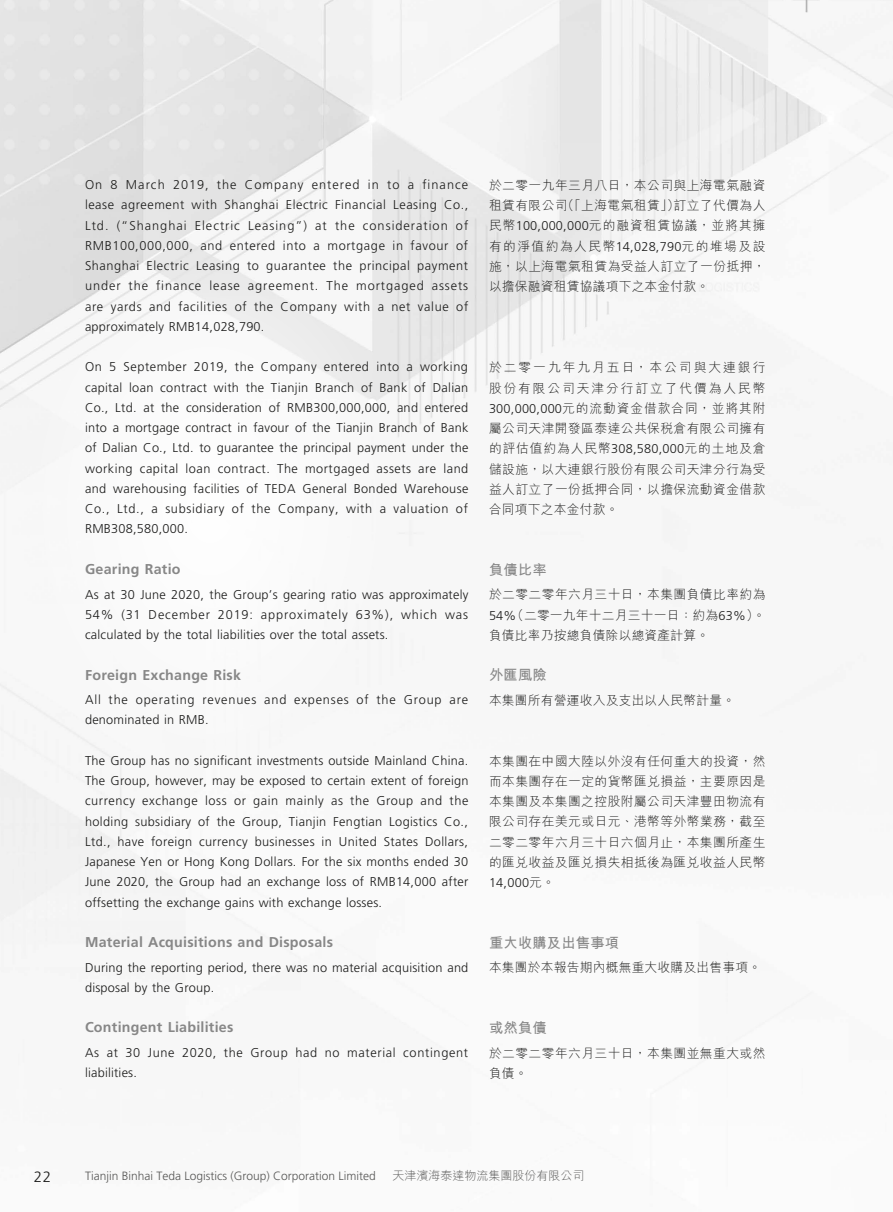
<style>
.page{position:relative;width:893px;height:1212px;background:#fff}
.page>*{position:absolute;margin:0;border:0;box-sizing:border-box;transform-origin:0 0}
.t1{font:300 15px "Frutiger LT Std";color:#1c1c1b}
.t2{font:700 14.25px "Frutiger LT Std";letter-spacing:.015em;color:#878787}
.t3{font:700 14.25px "M Hei HK";letter-spacing:.015em;color:#878787}
.t4{font:300 12.75px/20.2px "Frutiger LT Std";letter-spacing:.015em;color:#1c1c1b;text-align:justify}
.t5{font:300 12.75px/20.2px "M Hei HK";letter-spacing:.035em;color:#1c1c1b;text-align:justify}
.t6{font:300 12.75px/20.2px "Frutiger LT Std";letter-spacing:.065em;color:#1c1c1b}
.t7{font:300 12.75px/20.2px "Frutiger LT Std";letter-spacing:.055em;color:#1c1c1b}
.t8{font:300 12.75px "M Hei HK";letter-spacing:.015em;color:#1c1c1b}
.t9{font:300 12px "Frutiger LT Std";color:#575756}
.t10{font:300 12px "M Hei HK";color:#575756}
.s1{font-family:"Frutiger LT Std"}
.s2{font-family:"M Hei HK"}
</style>
<div class="page">
<img style="left:0;top:0;width:893px;height:1062px">
<p class="t4" style="left:85px;top:175px;width:385px">On 8 March 2019, the Company entered in to a finance lease agreement with Shanghai Electric Financial Leasing Co., Ltd. (“Shanghai Electric Leasing”) at the consideration of RMB100,000,000, and entered into a mortgage in favour of Shanghai Electric Leasing to guarantee the principal payment under the finance lease agreement. The mortgaged assets are yards and facilities of the Company with a net value of approximately RMB14,028,790.</p>
<p class="t4" style="left:85px;top:357px;width:385px">On 5 September 2019, the Company entered into a working capital loan contract with the Tianjin Branch of Bank of Dalian Co., Ltd. at the consideration of RMB300,000,000, and entered into a mortgage contract in favour of the Tianjin Branch of Bank of Dalian Co., Ltd. to guarantee the principal payment under the working capital loan contract. The mortgaged assets are land and warehousing facilities of TEDA General Bonded Warehouse Co., Ltd., a subsidiary of the Company, with a valuation of RMB308,580,000.</p>
<p class="t2" style="left:85px;top:561px;width:97px">Gearing Ratio</p>
<p class="t4" style="left:85px;top:584px;width:385px">As at 30 June 2020, the Group’s gearing ratio was approximately 54% (31 December 2019: approximately 63%), which was calculated by the total liabilities over the total assets.</p>
<p class="t2" style="left:85px;top:666px;width:158px">Foreign Exchange Risk</p>
<p class="t6" style="left:85px;top:690px;width:385px">All the operating revenues and expenses of the Group are denominated in RMB.</p>
<p class="t4" style="left:85px;top:750px;width:385px">The Group has no significant investments outside Mainland China.<br>The Group, however, may be exposed to certain extent of foreign currency exchange loss or gain mainly as the Group and the holding subsidiary of the Group, Tianjin Fengtian Logistics Co., Ltd., have foreign currency businesses in United States Dollars, Japanese Yen or Hong Kong Dollars. For the six months ended 30<br>June 2020, the Group had an exchange loss of RMB14,000 after offsetting the exchange gains with exchange losses.</p>
<p class="t2" style="left:85px;top:934px;width:250px">Material Acquisitions and Disposals</p>
<p class="t4" style="left:85px;top:957px;width:385px">During the reporting period, there was no material acquisition and disposal by the Group.</p>
<p class="t2" style="left:85px;top:1019px;width:150px">Contingent Liabilities</p>
<p class="t7" style="left:85px;top:1042px;width:385px">As at 30 June 2020, the Group had no material contingent liabilities.</p>
<p class="t5" style="left:489px;top:175px;width:278px">於二零一九年三月八日，本公司與上海電氣融資租賃有限公司（「上海電氣租賃」）訂立了代價為人民幣<span class="s1">100,000,000</span>元的融資租賃協議，並將其擁有的淨值約為人民幣<span class="s1">14,028,790</span>元的堆場及設施，以上海電氣租賃為受益人訂立了一份抵押，以擔保融資租賃協議項下之本金付款。</p>
<p class="t5" style="left:489px;top:357px;width:278px">於二零一九年九月五日，本公司與大連銀行股份有限公司天津分行訂立了代價為人民幣<span class="s1">300,000,000</span>元的流動資金借款合同，並將其附屬公司天津開發區泰達公共保稅倉有限公司擁有的評估值約為人民幣<span class="s1">308,580,000</span>元的土地及倉儲設施，以大連銀行股份有限公司天津分行為受益人訂立了一份抵押合同，以擔保流動資金借款合同項下之本金付款。</p>
<p class="t3" style="left:489px;top:559px;width:59px">負債比率</p>
<p class="t5" style="left:489px;top:584px;width:278px">於二零二零年六月三十日，本集團負債比率約為<span class="s1">54%</span>（二零一九年十二月三十一日：約為<span class="s1">63%</span>）。負債比率乃按總負債除以總資產計算。</p>
<p class="t3" style="left:489px;top:665px;width:59px">外匯風險</p>
<p class="t8" style="left:489px;top:691px;width:248px">本集團所有營運收入及支出以人民幣計量。</p>
<p class="t5" style="left:489px;top:750px;width:278px">本集團在中國大陸以外沒有任何重大的投資，然而本集團存在一定的貨幣匯兌損益，主要原因是本集團及本集團之控股附屬公司天津豐田物流有限公司存在美元或日元、港幣等外幣業務，截至二零二零年六月三十日六個月止，本集團所產生的匯兌收益及匯兌損失相抵後為匯兌收益人民幣</p>
<p class="t4" style="left:489px;top:873px;width:68px">14,000<span class="s2">元。</span></p>
<p class="t3" style="left:489px;top:932px;width:132px">重大收購及出售事項</p>
<p class="t8" style="left:489px;top:959px;width:274px">本集團於本報告期內概無重大收購及出售事項。</p>
<p class="t3" style="left:489px;top:1017px;width:59px">或然負債</p>
<p class="t5" style="left:489px;top:1042px;width:278px">於二零二零年六月三十日，本集團並無重大或然負債。</p>
<p class="t1" style="left:34px;top:1168px;width:19px">22</p>
<p class="t9" style="left:85px;top:1169px;width:292px">Tianjin Binhai Teda Logistics (Group) Corporation Limited</p>
<p class="t10" style="left:392px;top:1167px;width:193px">天津濱海泰達物流集團股份有限公司</p>
</div>
